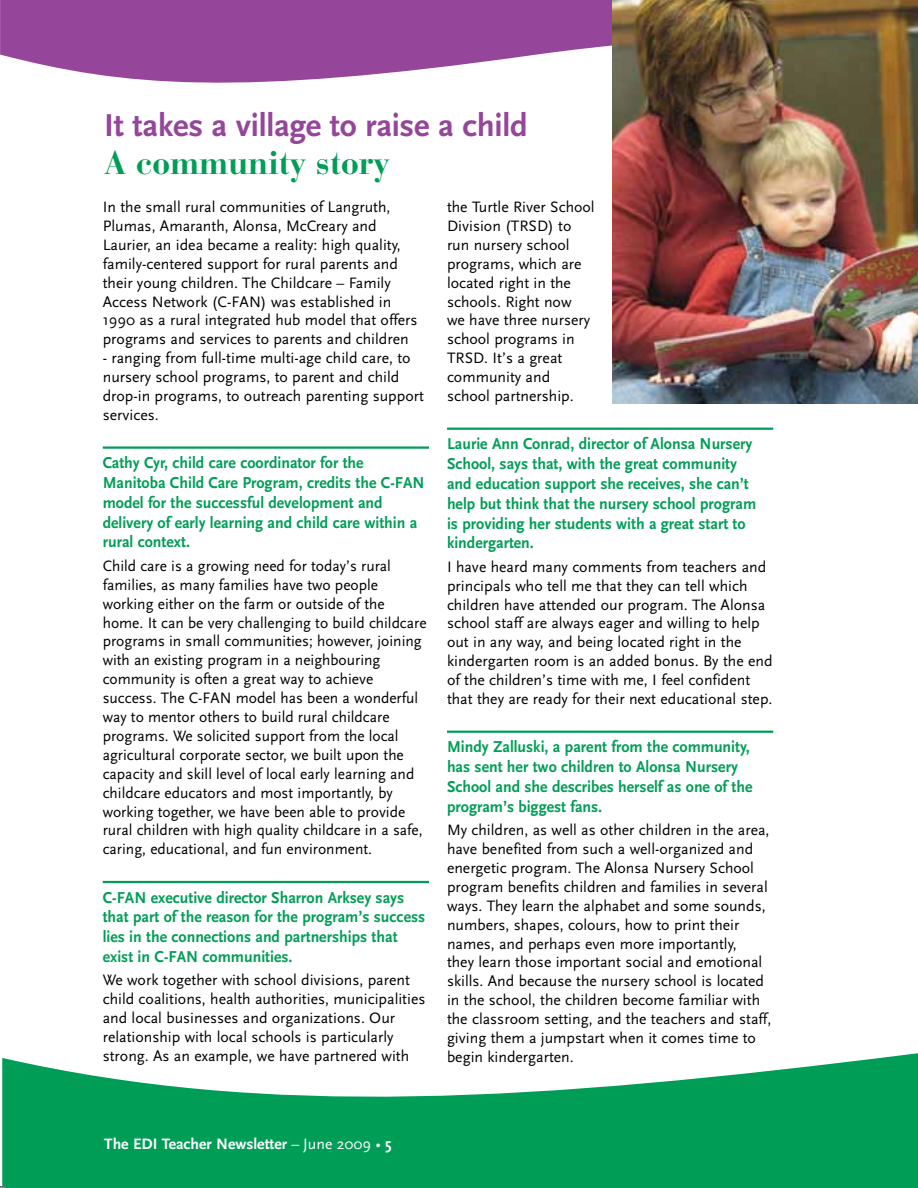
<style>
.page{position:relative;width:918px;height:1188px;background:#fff}
.page>*{position:absolute;margin:0;border:0;box-sizing:border-box;transform-origin:0 0}
.t1{font:700 33px "Scala Sans";letter-spacing:-.01em;color:#95459a}
.t2{font:700 33px "Bauer Bodoni";letter-spacing:-.01em;color:#009d57}
.t3{font:700 16.5px/19.8px "Scala Sans";color:#009d57;scale:.96 1}
.t4{font:15.75px/18.9px "Scala Sans";color:#000}
.t5{font:700 15.75px "Scala Sans";color:#fff}
.s1{font-weight:400}
</style>
<div class="page">
<svg style="left:2px;top:1053px;width:916px;height:135px;fill:#009d57"></svg>
<hr style="left:103px;top:446px;width:326px;height:3px;background:#009d57">
<hr style="left:103px;top:881px;width:326px;height:2px;background:#009d57">
<hr style="left:447px;top:428px;width:326px;height:2px;background:#009d57">
<hr style="left:447px;top:731px;width:326px;height:2px;background:#009d57">
<svg style="left:0;top:0;width:613px;height:105px;fill:#95459a"></svg>
<img style="left:613px;top:0;width:305px;height:403px">
<svg style="left:917px;top:0;width:1px;height:24px"></svg>
<svg style="left:917px;top:1162px;width:1px;height:26px"></svg>
<h1 class="t1" style="left:104px;top:108px;width:425px">It takes a village to raise a child</h1>
<h1 class="t2" style="left:104px;top:142px;width:287px">a community story</h1>
<p class="t4" style="left:103px;top:198px;width:316px">In the small rural communities of Langruth, Plumas, Amaranth, Alonsa, McCreary and Laurier, an idea became a reality: high quality, family-centered support for rural parents and their young children. The Childcare – Family Access Network (C-FAN) was established in 1990 as a rural integrated hub model that offers programs and services to parents and children</p>
<p class="t4" style="left:103px;top:349px;width:323px">- ranging from full-time multi-age child care, to nursery school programs, to parent and child drop-in programs, to outreach parenting support services.</p>
<p class="t3" style="left:103px;top:453px;width:337px">Cathy Cyr, child care coordinator for the Manitoba Child Care Program, credits the C-FAN model for the successful development and delivery of early learning and child care within a rural context.</p>
<p class="t4" style="left:103px;top:557px;width:325px">Child care is a growing need for today’s rural families, as many families have two people working either on the farm or outside of the home. It can be very challenging to build childcare programs in small communities; however, joining with an existing program in a neighbouring community is often a great way to achieve success. The C-FAN model has been a wonderful way to mentor others to build rural childcare programs. We solicited support from the local agricultural corporate sector, we built upon the capacity and skill level of local early learning and childcare educators and most importantly, by working together, we have been able to provide rural children with high quality childcare in a safe, caring, educational, and fun environment.</p>
<p class="t3" style="left:103px;top:888px;width:337px">C-FAN executive director Sharron Arksey says that part of the reason for the program’s success lies in the connections and partnerships that exist in C-FAN communities.</p>
<p class="t4" style="left:103px;top:971px;width:324px">We work together with school divisions, parent child coalitions, health authorities, municipalities and local businesses and organizations. Our relationship with local schools is particularly strong. As an example, we have partnered with</p>
<p class="t4" style="left:447px;top:198px;width:149px">the Turtle River School<br>Division (TRSD) to run nursery school programs, which are located right in the schools. Right now<br>we have three nursery school programs in<br>TRSD. It’s a great community and school partnership.</p>
<p class="t3" style="left:447px;top:434px;width:324px">Laurie Ann Conrad, director of Alonsa Nursery School, says that, with the great community and education support she receives, she can’t help but think that the nursery school program is providing her students with a great start to kindergarten.</p>
<p class="t4" style="left:447px;top:557px;width:327px">I have heard many comments from teachers and principals who tell me that they can tell which children have attended our program. The Alonsa school staff are always eager and willing to help out in any way, and being located right in the kindergarten room is an added bonus. By the end of the children’s time with me, I feel confident that they are ready for their next educational step.</p>
<p class="t3" style="left:447px;top:737px;width:320px">Mindy Zalluski, a parent from the community, has sent her two children to Alonsa Nursery School and she describes herself as one of the program’s biggest fans.</p>
<p class="t4" style="left:447px;top:821px;width:326px">My children, as well as other children in the area, have benefited from such a well-organized and energetic program. The Alonsa Nursery School program benefits children and families in several ways. They learn the alphabet and some sounds, numbers, shapes, colours, how to print their names, and perhaps even more importantly,<br>they learn those important social and emotional skills. And because the nursery school is located in the school, the children become familiar with the classroom setting, and the teachers and staff, giving them a jumpstart when it comes time to begin kindergarten.</p>
<p class="t5" style="left:104px;top:1136px;width:289px">The EDI Teacher Newsletter <span class="s1">– June 2009 •</span> 5</p>
</div>
